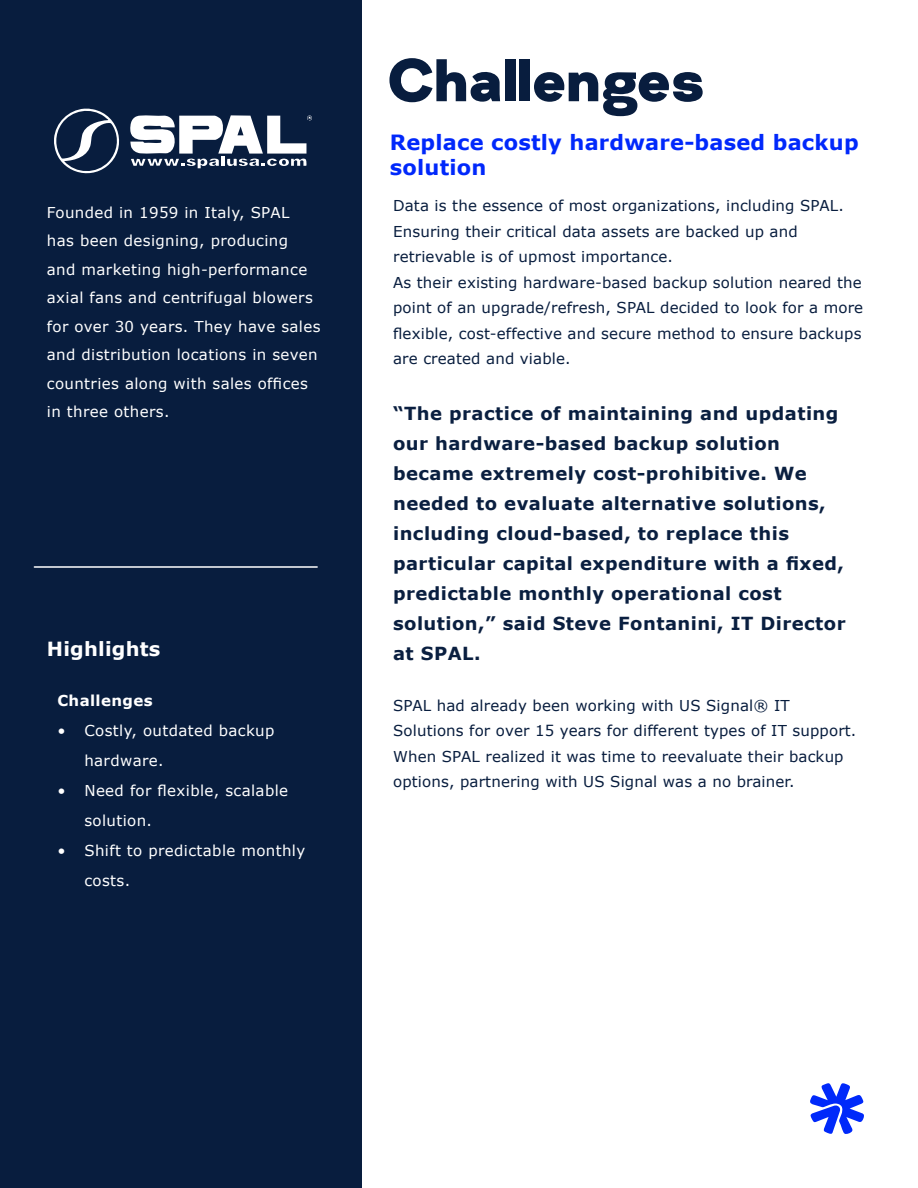
<style>
.page{position:relative;width:918px;height:1188px;background:#fff}
.page>*{position:absolute;margin:0;border:0;box-sizing:border-box;transform-origin:0 0}
.t1{font:60px "Gabriel Sans Black";letter-spacing:.005em;color:#081d3e}
.wrong{font:700 21px/25.2px "Verdana";letter-spacing:.01em;color:#0028fb}
.subheader{font:700 19.5px "Verdana";letter-spacing:.01em;color:#fff}
.newquote2{font:700 18px/30px "Verdana";letter-spacing:.025em;color:#0a1f40}
.body{font:15px/25.5px "Verdana";letter-spacing:.01em;color:#081d3e}
.t2{font:15px/28.5px "Verdana";letter-spacing:.025em;color:#fff}
.t3{font:700 15px "Verdana";letter-spacing:.025em;color:#fff}
</style>
<div class="page">
<div style="left:0;top:0;width:362px;height:1188px;background:#081d3e"></div>
<hr style="left:34px;top:566px;width:283px;height:2px;background:#fff">
<svg style="left:810px;top:1083px;width:54px;height:51px"></svg>
<svg style="left:54px;top:108px;width:258px;height:66px"></svg>
<p class="t2" style="left:47px;top:198px;width:275px">Founded in 1959 in Italy, SPAL<br>has been designing, producing<br>and marketing high-performance axial fans and centrifugal blowers for over 30 years. They have sales and distribution locations in seven countries along with sales offices</p>
<p class="t2" style="left:47px;top:398px;width:124px">in three others.</p>
<p class="subheader" style="left:47px;top:637px;width:115px">Highlights</p>
<p class="t3" style="left:57px;top:691px;width:97px">Challenges</p>
<p class="t2" style="left:84px;top:716px;width:192px;line-height:30px;text-indent:-27px">• Costly, outdated backup hardware.</p>
<p class="t2" style="left:84px;top:776px;width:205px;line-height:30px;text-indent:-27px">• Need for flexible, scalable solution.</p>
<p class="t2" style="left:84px;top:836px;width:222px;line-height:30px;text-indent:-27px">• Shift to predictable monthly costs.</p>
<p class="t1" style="left:390px;top:44px;width:317px">Challenges</p>
<p class="wrong" style="left:390px;top:130px;width:470px">Replace costly hardware-based backup solution</p>
<p class="body" style="left:393px;top:193px;width:452px">Data is the essence of most organizations, including SPAL.<br>Ensuring their critical data assets are backed up and retrievable is of upmost importance.</p>
<p class="body" style="left:393px;top:270px;width:472px;text-align:justify">As their existing hardware-based backup solution neared the point of an upgrade/refresh, SPAL decided to look for a more flexible, cost-effective and secure method to ensure backups are created and viable.</p>
<p class="newquote2" style="left:393px;top:398px;width:454px">“The practice of maintaining and updating our hardware-based backup solution became extremely cost-prohibitive. We needed to evaluate alternative solutions, including cloud-based, to replace this particular capital expenditure with a fixed, predictable monthly operational cost solution,” said Steve Fontanini, IT Director at SPAL.</p>
<p class="body" style="left:393px;top:693px;width:465px">SPAL had already been working with US Signal® IT Solutions for over 15 years for different types of IT support.<br>When SPAL realized it was time to reevaluate their backup options, partnering with US Signal was a no brainer.</p>
</div>
